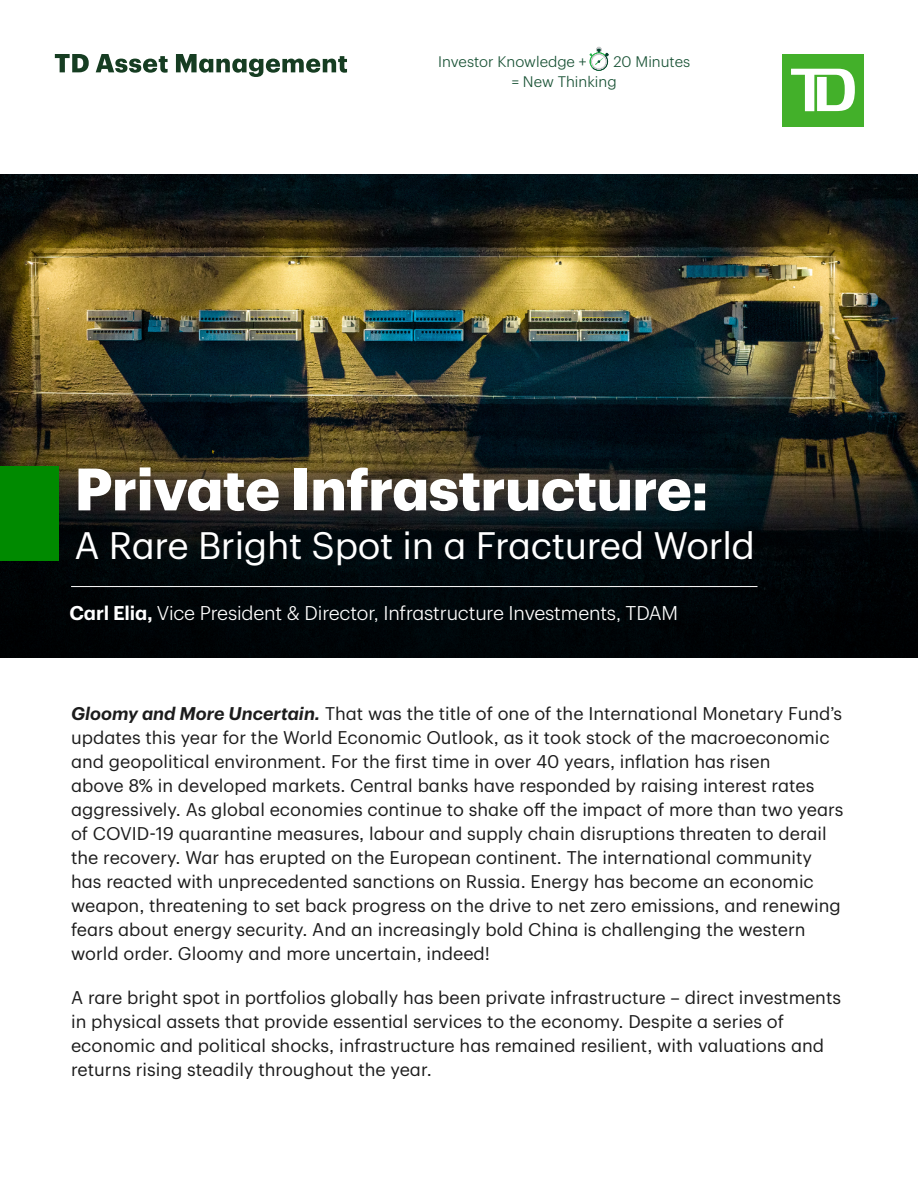
<style>
.page{position:relative;width:918px;height:1188px;background:#fff}
.page>*{position:absolute;margin:0;border:0;box-sizing:border-box;transform-origin:0 0}
.Cover-NT-Header_1{font:700 58.5px "TD Graphik";letter-spacing:-.01em;color:#fff}
.Subtitle_H1{font:37.5px "TD Graphik";letter-spacing:-.01em;color:#fff}
.Author{font:300 19.5px "TD Graphik";letter-spacing:-.01em;color:#fff}
.Paragraph_medium{font:18px/24px "TD Graphik";color:#1c1c1c}
.Equation{font:300 15px/19.5px "TD Graphik";color:#1a5336}
.s1{font-weight:600}
.s2{font-weight:600;font-style:italic}
</style>
<div class="page">
<svg style="left:55px;top:54px;width:292px;height:23px"></svg>
<div style="left:783px;top:54px;width:81px;height:73px;background:#43b02a"></div>
<svg style="left:791px;top:69px;width:64px;height:42px"></svg>
<svg style="left:589px;top:47px;width:19px;height:24px"></svg>
<img style="left:0;top:174px;width:918px;height:249px">
<svg style="left:0;top:423px;width:918px;height:235px;background:#121412"></svg>
<div style="left:0;top:467px;width:59px;height:94px;background:#008a00"></div>
<hr style="left:71px;top:586px;width:687px;height:1px;background:#fff">
<p class="Equation" style="left:438px;top:51px;width:150px">Investor Knowledge +</p>
<p class="Equation" style="left:512px;top:51px;width:180px;text-indent:102px">20 Minutes = New Thinking</p>
<h1 class="Cover-NT-Header_1" style="left:74px;top:444px;width:636px">Private Infrastructure:</h1>
<h1 class="Subtitle_H1" style="left:74px;top:517px;width:682px">A Rare Bright Spot in a Fractured World</h1>
<p class="Author" style="left:70px;top:598px;width:610px"><span class="s1">Carl Elia,</span> Vice President &amp; Director, Infrastructure Investments, TDAM</p>
<p class="Paragraph_medium" style="left:71px;top:700px;width:774px"><span class="s2">Gloomy and More Uncertain.</span> That was the title of one of the International Monetary Fund’s updates this year for the World Economic Outlook, as it took stock of the macroeconomic and geopolitical environment. For the first time in over 40 years, inflation has risen<br>above 8% in developed markets. Central banks have responded by raising interest rates aggressively. As global economies continue to shake off the impact of more than two years of COVID-19 quarantine measures, labour and supply chain disruptions threaten to derail the recovery. War has erupted on the European continent. The international community has reacted with unprecedented sanctions on Russia. Energy has become an economic weapon, threatening to set back progress on the drive to net zero emissions, and renewing fears about energy security. And an increasingly bold China is challenging the western world order. Gloomy and more uncertain, indeed!</p>
<p class="Paragraph_medium" style="left:71px;top:984px;width:771px">A rare bright spot in portfolios globally has been private infrastructure – direct investments in physical assets that provide essential services to the economy. Despite a series of economic and political shocks, infrastructure has remained resilient, with valuations and returns rising steadily throughout the year.</p>
</div>
